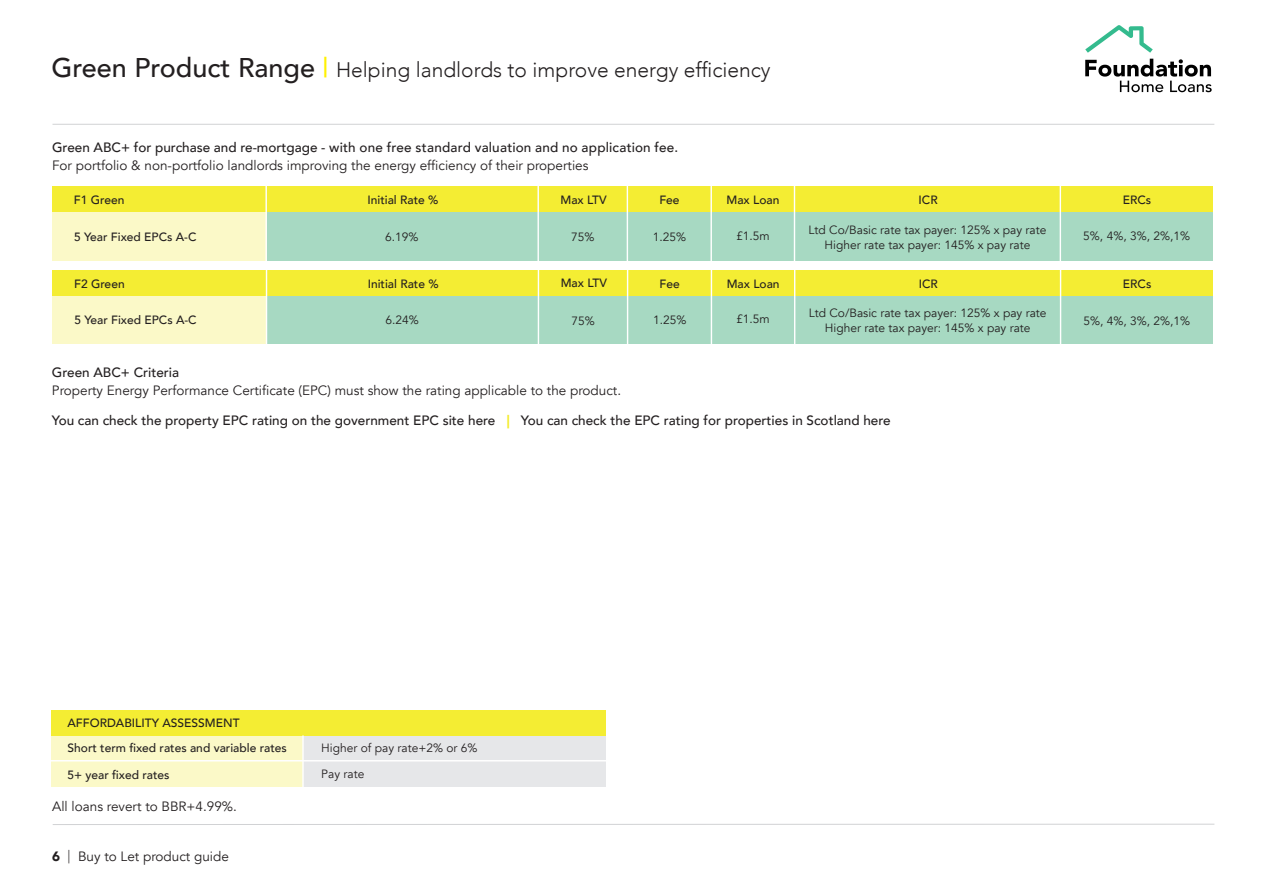
<style>
.page{position:relative;width:1263px;height:893px;background:#fff}
.page>*{position:absolute;margin:0;border:0;box-sizing:border-box;transform-origin:0 0}
.t1{font:300 21px "Avenir";color:#231f20}
.t2{font:13.5px "Avenir";color:#231f20}
.t3{font:500 13.5px "Avenir";color:#231f20}
.t4{font:12px "Avenir";color:#231f20}
.t5{font:500 12px "Avenir";color:#231f20}
.s1{font-weight:500;font-size:27px}
.s2{font-weight:500;font-size:27px;color:#fff101}
.s3{font-weight:900;color:#f4ed33}
.s4{font-weight:900}
.s5{font-weight:300}
</style>
<div class="page">
<hr style="left:53px;top:124px;width:1161px;height:1px;background:#d1d2d4">
<hr style="left:53px;top:824px;width:1161px;height:1px;background:#d1d2d4">
<svg style="left:1085px;top:59px;width:127px;height:33px"></svg>
<svg style="left:1085px;top:25px;width:68px;height:28px"></svg>
<div style="left:266px;top:296px;width:947px;height:48px;background:#a7d9c2"></div>
<div style="left:52px;top:296px;width:214px;height:48px;background:#fbf9c8"></div>
<div style="left:52px;top:270px;width:1161px;height:26px;background:#f4ed33"></div>
<hr style="left:538px;top:268px;width:1px;height:82px;background:#fff">
<hr style="left:627px;top:268px;width:1px;height:81px;background:#fff">
<hr style="left:1060px;top:267px;width:1px;height:83px;background:#fff">
<hr style="left:794px;top:268px;width:1px;height:81px;background:#fff">
<hr style="left:711px;top:268px;width:1px;height:82px;background:#fff">
<hr style="left:266px;top:269px;width:1px;height:80px;background:#fff">
<div style="left:266px;top:209px;width:947px;height:52px;background:#a7d9c2"></div>
<div style="left:52px;top:212px;width:214px;height:49px;background:#fbf9c8"></div>
<div style="left:52px;top:187px;width:1161px;height:25px;background:#f4ed33"></div>
<hr style="left:537px;top:184px;width:2px;height:82px;background:#fff">
<hr style="left:627px;top:184px;width:1px;height:81px;background:#fff">
<hr style="left:1060px;top:183px;width:1px;height:83px;background:#fff">
<hr style="left:794px;top:184px;width:1px;height:81px;background:#fff">
<hr style="left:710px;top:184px;width:2px;height:82px;background:#fff">
<hr style="left:265px;top:184px;width:2px;height:81px;background:#fff">
<div style="left:303px;top:735px;width:303px;height:51px;background:#e6e7e9"></div>
<div style="left:51px;top:735px;width:252px;height:52px;background:#fbf9c8"></div>
<div style="left:51px;top:710px;width:554px;height:25px;background:#f4ed33"></div>
<hr style="left:50px;top:760px;width:557px;height:1px;background:#fff">
<hr style="left:302px;top:735px;width:2px;height:54px;background:#fff">
<p class="t1" style="left:51px;top:57px;width:721px"><span class="s1">Green Product Range</span> <span class="s2">|</span> Helping landlords to improve energy efficiency</p>
<p class="t3" style="left:52px;top:136px;width:627px">Green ABC+ for purchase and re-mortgage - with one free standard valuation and no application fee.</p>
<p class="t2" style="left:52px;top:157px;width:538px">For portfolio &amp; non-portfolio landlords improving the energy efficiency of their properties</p>
<p class="t5" style="left:367px;top:189px;width:72px">Initial Rate %</p>
<p class="t5" style="left:560px;top:189px;width:48px">Max LTV</p>
<p class="t5" style="left:659px;top:189px;width:22px">Fee</p>
<p class="t5" style="left:726px;top:189px;width:54px">Max Loan</p>
<p class="t5" style="left:918px;top:189px;width:21px">ICR</p>
<p class="t5" style="left:1123px;top:189px;width:30px">ERCs</p>
<p class="t4" style="left:571px;top:230px;width:25px">75%</p>
<p class="t4" style="left:653px;top:230px;width:35px">1.25%</p>
<p class="t4" style="left:736px;top:229px;width:35px">£1.5m</p>
<p class="t4" style="left:809px;top:223px;width:239px">Ltd Co/Basic rate tax payer: 125% x pay rate</p>
<p class="t4" style="left:825px;top:238px;width:207px">Higher rate tax payer: 145% x pay rate</p>
<p class="t5" style="left:74px;top:189px;width:52px">F1 Green</p>
<p class="t5" style="left:74px;top:226px;width:124px">5 Year Fixed EPCs A-C</p>
<p class="t4" style="left:385px;top:230px;width:35px">6.19%</p>
<p class="t4" style="left:1083px;top:229px;width:108px">5%, 4%, 3%, 2%,1%</p>
<p class="t5" style="left:368px;top:273px;width:72px">Initial Rate %</p>
<p class="t5" style="left:561px;top:273px;width:48px">Max LTV</p>
<p class="t5" style="left:660px;top:273px;width:22px">Fee</p>
<p class="t5" style="left:727px;top:273px;width:54px">Max Loan</p>
<p class="t5" style="left:919px;top:273px;width:21px">ICR</p>
<p class="t5" style="left:1123px;top:273px;width:30px">ERCs</p>
<p class="t4" style="left:571px;top:313px;width:25px">75%</p>
<p class="t4" style="left:653px;top:313px;width:35px">1.25%</p>
<p class="t4" style="left:736px;top:312px;width:35px">£1.5m</p>
<p class="t4" style="left:809px;top:305px;width:239px">Ltd Co/Basic rate tax payer: 125% x pay rate</p>
<p class="t4" style="left:825px;top:320px;width:207px">Higher rate tax payer: 145% x pay rate</p>
<p class="t5" style="left:74px;top:273px;width:52px">F2 Green</p>
<p class="t5" style="left:74px;top:310px;width:124px">5 Year Fixed EPCs A-C</p>
<p class="t4" style="left:385px;top:313px;width:35px">6.24%</p>
<p class="t4" style="left:1083px;top:313px;width:108px">5%, 4%, 3%, 2%,1%</p>
<p class="t3" style="left:52px;top:360px;width:129px">Green ABC+ Criteria</p>
<p class="t2" style="left:52px;top:382px;width:571px">Property Energy Performance Certificate (EPC) must show the rating applicable to the product.</p>
<p class="t3" style="left:52px;top:408px;width:840px">You can check the property EPC rating on the government EPC site here <span class="s3">|</span> You can check the EPC rating for properties in Scotland here</p>
<p class="t5" style="left:68px;top:713px;width:174px">AFFORDABILITY ASSESSMENT</p>
<p class="t5" style="left:68px;top:738px;width:221px">Short term fixed rates and variable rates</p>
<p class="t4" style="left:321px;top:741px;width:158px">Higher of pay rate+2% or 6%</p>
<p class="t5" style="left:68px;top:764px;width:104px">5+ year fixed rates</p>
<p class="t4" style="left:321px;top:767px;width:45px">Pay rate</p>
<p class="t2" style="left:52px;top:798px;width:186px">All loans revert to BBR+4.99%.</p>
<p class="t2" style="left:52px;top:849px;width:178px"><span class="s4">6</span> <span class="s5">|</span> Buy to Let product guide</p>
</div>
